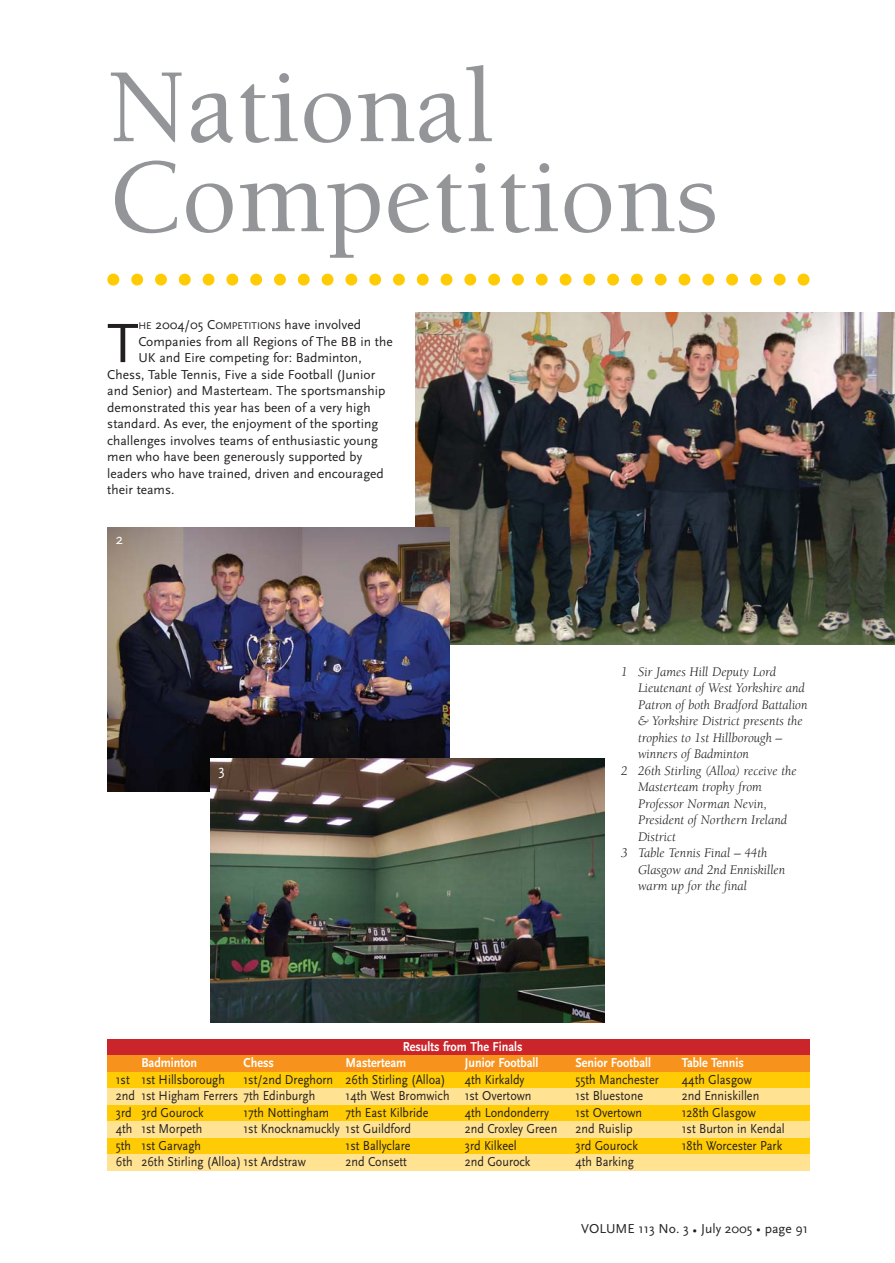
<style>
.page{position:relative;width:895px;height:1263px;background:#fff}
.page>*{position:absolute;margin:0;border:0;box-sizing:border-box;transform-origin:0 0}
.t1{font:500 108px/90px "Berkeley";color:#939598}
.t2{font:57.75px "Scala Sans";color:#231f20}
.t3{font:15px "Scala Sans";color:#fff}
.t4{font:13.5px "Scala Sans";color:#231f20;scale:.9 1}
.t5{font:13.5px "Scala Sans";color:#231f20}
.t6{font:italic 13.5px "Berkeley";color:#231f20}
.t7{font:700 13.5px "Scala Sans";color:#fff;scale:.9 1}
.s1{font-size:10.2px}
</style>
<div class="page">
<img style="left:107px;top:273px;width:787px;height:898px">
<h1 class="t1" style="left:107px;top:72px;width:612px">National<br>Competitions</h1>
<h2 class="t2" style="left:107px;top:319px;width:33px">T</h2>
<p class="t5" style="left:138px;top:319px;width:224px"><span class="s1">HE</span> 2004/05 C<span class="s1">OMPETITIONS</span> have involved</p>
<p class="t5" style="left:138px;top:335px;width:256px">Companies from all Regions of The BB in the</p>
<p class="t5" style="left:138px;top:352px;width:225px">UK and Eire competing for: Badminton,</p>
<p class="t5" style="left:107px;top:368px;width:269px">Chess, Table Tennis, Five a side Football (Junior</p>
<p class="t5" style="left:107px;top:385px;width:279px">and Senior) and Masterteam. The sportsmanship</p>
<p class="t5" style="left:107px;top:401px;width:265px">demonstrated this year has been of a very high</p>
<p class="t5" style="left:107px;top:418px;width:272px">standard. As ever, the enjoyment of the sporting</p>
<p class="t5" style="left:107px;top:434px;width:272px">challenges involves teams of enthusiastic young</p>
<p class="t5" style="left:107px;top:451px;width:256px">men who have been generously supported by</p>
<p class="t5" style="left:107px;top:467px;width:278px">leaders who have trained, driven and encouraged</p>
<p class="t5" style="left:107px;top:484px;width:69px">their teams.</p>
<p class="t3" style="left:116px;top:532px;width:9px">2</p>
<p class="t3" style="left:424px;top:318px;width:7px">1</p>
<p class="t3" style="left:218px;top:763px;width:8px">3</p>
<p class="t7" style="left:402px;top:1041px;width:135px">Results from The Finals</p>
<p class="t6" style="left:620px;top:666px;width:156px">1 Sir James Hill Deputy Lord</p>
<p class="t6" style="left:638px;top:682px;width:168px">Lieutenant of West Yorkshire and</p>
<p class="t6" style="left:638px;top:699px;width:171px">Patron of both Bradford Battalion</p>
<p class="t6" style="left:638px;top:715px;width:166px">&amp; Yorkshire District presents the</p>
<p class="t6" style="left:638px;top:732px;width:146px">trophies to 1st Hillborough –</p>
<p class="t6" style="left:638px;top:748px;width:112px">winners of Badminton</p>
<p class="t6" style="left:620px;top:765px;width:177px">2 26th Stirling (Alloa) receive the</p>
<p class="t6" style="left:638px;top:781px;width:125px">Masterteam trophy from</p>
<p class="t6" style="left:638px;top:798px;width:130px">Professor Norman Nevin,</p>
<p class="t6" style="left:638px;top:814px;width:150px">President of Northern Ireland</p>
<p class="t6" style="left:638px;top:831px;width:39px">District</p>
<p class="t6" style="left:620px;top:847px;width:148px">3 Table Tennis Final – 44th</p>
<p class="t6" style="left:638px;top:864px;width:149px">Glasgow and 2nd Enniskillen</p>
<p class="t6" style="left:638px;top:880px;width:110px">warm up for the final</p>
<p class="t7" style="left:141px;top:1057px;width:63px">Badminton</p>
<p class="t7" style="left:243px;top:1057px;width:35px">Chess</p>
<p class="t7" style="left:345px;top:1057px;width:69px">Masterteam</p>
<p class="t7" style="left:464px;top:1057px;width:83px">Junior Football</p>
<p class="t7" style="left:575px;top:1057px;width:85px">Senior Football</p>
<p class="t7" style="left:681px;top:1057px;width:70px">Table Tennis</p>
<p class="t4" style="left:116px;top:1073px;width:123px">1st 1st Hillsborough</p>
<p class="t4" style="left:243px;top:1073px;width:226px">1st/2nd Dreghorn 26th Stirling (Alloa)</p>
<p class="t4" style="left:464px;top:1073px;width:68px">4th Kirkaldy</p>
<p class="t4" style="left:575px;top:1073px;width:94px">55th Manchester</p>
<p class="t4" style="left:681px;top:1073px;width:79px">44th Glasgow</p>
<p class="t4" style="left:116px;top:1090px;width:223px">2nd 1st Higham Ferrers 7th Edinburgh</p>
<p class="t4" style="left:345px;top:1090px;width:208px">14th West Bromwich 1st Overtown</p>
<p class="t4" style="left:575px;top:1090px;width:77px">1st Bluestone</p>
<p class="t4" style="left:681px;top:1090px;width:87px">2nd Enniskillen</p>
<p class="t4" style="left:116px;top:1106px;width:99px">3rd 3rd Gourock</p>
<p class="t4" style="left:243px;top:1106px;width:207px">17th Nottingham 7th East Kilbride</p>
<p class="t4" style="left:464px;top:1106px;width:95px">4th Londonderry</p>
<p class="t4" style="left:575px;top:1106px;width:76px">1st Overtown</p>
<p class="t4" style="left:681px;top:1106px;width:84px">128th Glasgow</p>
<p class="t4" style="left:116px;top:1123px;width:98px">4th 1st Morpeth</p>
<p class="t4" style="left:243px;top:1123px;width:188px">1st Knocknamuckly 1st Guildford</p>
<p class="t4" style="left:464px;top:1123px;width:104px">2nd Croxley Green</p>
<p class="t4" style="left:575px;top:1123px;width:65px">2nd Ruislip</p>
<p class="t4" style="left:681px;top:1123px;width:116px">1st Burton in Kendal</p>
<p class="t4" style="left:116px;top:1139px;width:96px">5th 1st Garvagh</p>
<p class="t4" style="left:345px;top:1139px;width:74px">1st Ballyclare</p>
<p class="t4" style="left:464px;top:1139px;width:59px">3rd Kilkeel</p>
<p class="t4" style="left:575px;top:1139px;width:71px">3rd Gourock</p>
<p class="t4" style="left:681px;top:1139px;width:113px">18th Worcester Park</p>
<p class="t4" style="left:116px;top:1156px;width:212px">6th 26th Stirling (Alloa) 1st Ardstraw</p>
<p class="t4" style="left:345px;top:1156px;width:70px">2nd Consett</p>
<p class="t4" style="left:464px;top:1156px;width:74px">2nd Gourock</p>
<p class="t4" style="left:575px;top:1156px;width:66px">4th Barking</p>
<p class="t5" style="left:581px;top:1222px;width:228px">VOLUME 113 No. 3 • July 2005 • page 91</p>
</div>
